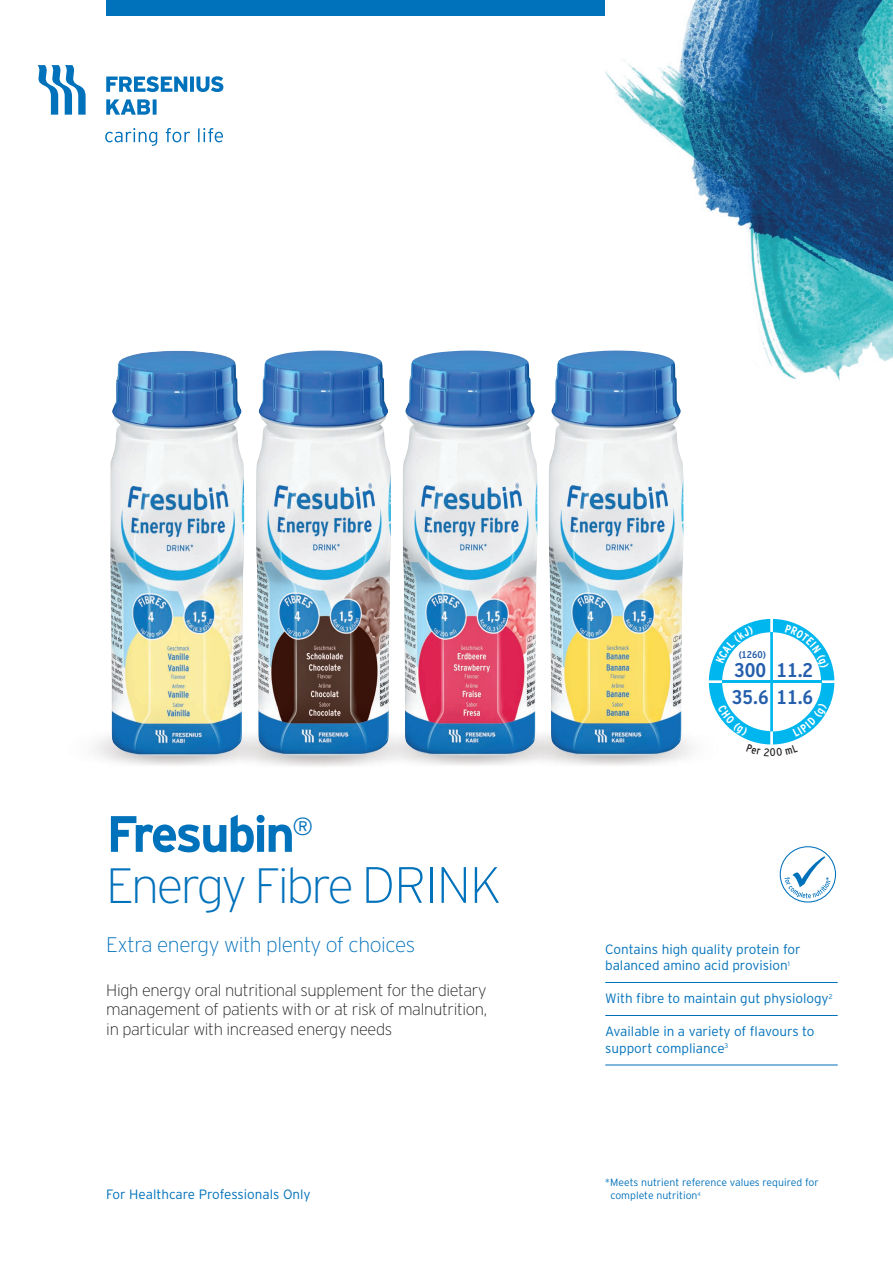
<style>
.page{position:relative;width:893px;height:1263px;background:#fff}
.page>*{position:absolute;margin:0;border:0;box-sizing:border-box;transform-origin:0 0}
.t1{font:700 51px "Interstate";letter-spacing:-.05em;color:#0071bb}
.t2{font:200 49.5px "Interstate";letter-spacing:-.05em;color:#0071bb}
.t3{font:200 21px "Interstate";letter-spacing:-.02em;color:#0071bb}
.t4{font:700 condensed 19.8px/27px "Interstate OT";color:#245eac}
.t5{font:200 16.5px/19.5px "Interstate";letter-spacing:-.02em;color:#231f20;text-align:justify}
.t6{font:300 13.5px/16.5px "Interstate";color:#0071bb}
.t7{font:300 10.5px/13.5px "Interstate";color:#0071bb}
.t8{font:700 condensed 9.9px "Interstate OT";color:#245eac}
.s1{font-size:51px}
</style>
<div class="page">
<hr style="left:605px;top:982px;width:233px;height:1px;background:#0071bb">
<hr style="left:605px;top:1015px;width:233px;height:1px;background:#0071bb">
<hr style="left:605px;top:1065px;width:233px;height:1px;background:#0071bb">
<img style="left:605px;top:0;width:288px;height:381px">
<svg style="left:38px;top:65px;width:48px;height:50px"></svg>
<svg style="left:106px;top:99px;width:51px;height:16px"></svg>
<svg style="left:106px;top:76px;width:117px;height:16px"></svg>
<svg style="left:105px;top:128px;width:118px;height:18px"></svg>
<div style="left:106px;top:0;width:499px;height:15px;background:#0071bb"></div>
<img style="left:111px;top:350px;width:133px;height:406px">
<img style="left:402px;top:350px;width:135px;height:406px">
<img style="left:256px;top:350px;width:135px;height:406px">
<img style="left:549px;top:350px;width:134px;height:406px">
<svg style="left:780px;top:846px;width:56px;height:56px"></svg>
<svg style="left:709px;top:619px;width:125px;height:126px"></svg>
<p class="t1" style="left:106px;top:805px;width:208px">Fresubin<sup>®</sup></p>
<p class="t2" style="left:106px;top:858px;width:396px">Energy Fibre <span class="s1">DRINK</span></p>
<p class="t3" style="left:106px;top:933px;width:310px">Extra energy with plenty of choices</p>
<p class="t5" style="left:106px;top:980px;width:383px">High energy oral nutritional supplement for the dietary management of patients with or at risk of malnutrition, in particular with increased energy needs</p>
<p class="t8" style="left:739px;top:648px;width:29px">(1260)</p>
<p class="t4" style="left:732px;top:656px;width:83px">300 11.2<br>35.6 11.6</p>
<p class="t6" style="left:605px;top:941px;width:197px">Contains high quality protein for balanced amino acid provision<sup>1</sup></p>
<p class="t6" style="left:605px;top:990px;width:229px">With fibre to maintain gut physiology<sup>2</sup></p>
<p class="t6" style="left:605px;top:1023px;width:211px">Available in a variety of flavours to support compliance<sup>3</sup></p>
<p class="t6" style="left:106px;top:1186px;width:206px">For Healthcare Professionals Only</p>
<p class="t7" style="left:610px;top:1175px;width:210px;text-indent:-5px">*Meets nutrient reference values required for complete nutrition<sup>4</sup></p>
</div>
